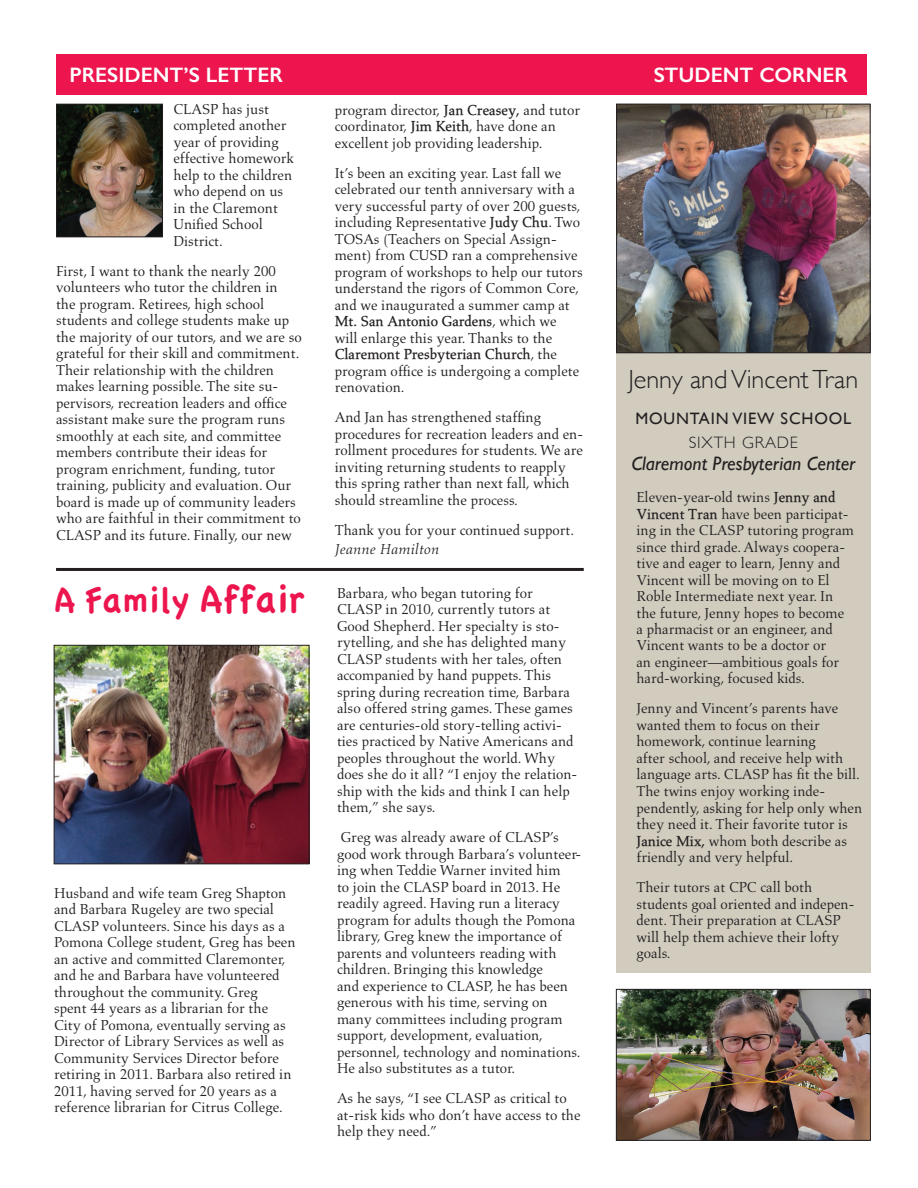
<style>
.page{position:relative;width:918px;height:1188px;background:#fff}
.page>*{position:absolute;margin:0;border:0;box-sizing:border-box;transform-origin:0 0}
.t1{font:37.5px "Apple Casual";color:#ed154e}
.t2{font:300 26.25px "Gill Sans";color:#231f20}
.t3{font:600 21px "Gill Sans";color:#fff}
.t4{font:italic 19.5px "Gill Sans";color:#231f20}
.t5{font:16.5px "Gill Sans";letter-spacing:.05em;color:#231f20}
.t6{font:300 16.5px "Gill Sans";letter-spacing:.05em;color:#231f20}
.t7{font:14.7px/16.5px "Aldus";color:#231f20}
.t8{font:italic 14.7px "Aldus";color:#231f20}
.s1{font-size:40.5px}
.s2{font-weight:700}
</style>
<div class="page">
<div style="left:56px;top:54px;width:810px;height:40px;background:#ed154e"></div>
<div style="left:616px;top:292px;width:255px;height:681px;background:#d2ccbf"></div>
<img style="left:58px;top:106px;width:103px;height:129px">
<div style="left:56px;top:104px;width:107px;height:133px;border:1px solid #231f20"></div>
<img style="left:618px;top:106px;width:251px;height:245px">
<div style="left:616px;top:104px;width:255px;height:249px;border:1px solid #231f20"></div>
<hr style="left:56px;top:568px;width:528px;height:3px;background:#231f20">
<img style="left:56px;top:647px;width:251px;height:215px">
<div style="left:54px;top:645px;width:255px;height:219px;border:1px solid #231f20"></div>
<img style="left:618px;top:991px;width:251px;height:147px">
<div style="left:616px;top:989px;width:255px;height:151px;border:1px solid #231f20"></div>
<h3 class="t3" style="left:70px;top:62px;width:215px">PRESIDENT’S LETTER</h3>
<h3 class="t3" style="left:654px;top:62px;width:196px">STUDENT CORNER</h3>
<p class="t7" style="left:173px;top:101px;width:122px">CLASP has just completed another year of providing effective homework help to the children who depend on us in the Claremont<br>Unified School<br>District.</p>
<p class="t7" style="left:56px;top:263px;width:247px">First, I want to thank the nearly 200 volunteers who tutor the children in<br>the program. Retirees, high school students and college students make up the majority of our tutors, and we are so grateful for their skill and commitment.<br>Their relationship with the children makes learning possible. The site su&shy;pervisors, recreation leaders and office assistant make sure the program runs smoothly at each site, and committee members contribute their ideas for program enrichment, funding, tutor training, publicity and evaluation. Our board is made up of community leaders who are faithful in their commitment to CLASP and its future. Finally, our new</p>
<h1 class="t1" style="left:54px;top:580px;width:253px">A Family <span class="s1">Affair</span></h1>
<p class="t7" style="left:54px;top:885px;width:243px">Husband and wife team Greg Shapton and Barbara Rugeley are two special CLASP volunteers. Since his days as a Pomona College student, Greg has been an active and committed Claremonter, and he and Barbara have volunteered throughout the community. Greg<br>spent 44 years as a librarian for the City of Pomona, eventually serving as Director of Library Services as well as Community Services Director before retiring in 2011. Barbara also retired in 2011, having served for 20 years as a reference librarian for Citrus College.</p>
<p class="t7" style="left:335px;top:102px;width:247px">program director, <span class="s2">Jan Creasey,</span> and tutor coordinator, <span class="s2">Jim Keith</span>, have done an excellent job providing leadership.</p>
<p class="t7" style="left:335px;top:165px;width:250px">It’s been an exciting year. Last fall we celebrated our tenth anniversary with a very successful party of over 200 guests, including Representative <span class="s2">Judy Chu</span>. Two TOSAs (Teachers on Special Assign&shy;ment) from CUSD ran a comprehensive program of workshops to help our tutors understand the rigors of Common Core, and we inaugurated a summer camp at <span class="s2">Mt. San Antonio Gardens</span>, which we will enlarge this year. Thanks to the <span class="s2">Claremont Presbyterian Church</span>, the program office is undergoing a complete renovation.</p>
<p class="t7" style="left:335px;top:409px;width:250px">And Jan has strengthened staffing procedures for recreation leaders and en&shy;rollment procedures for students. We are inviting returning students to reapply this spring rather than next fall, which should streamline the process.</p>
<p class="t7" style="left:335px;top:522px;width:241px">Thank you for your continued support.</p>
<p class="t8" style="left:335px;top:541px;width:106px">Jeanne Hamilton</p>
<p class="t7" style="left:337px;top:585px;width:242px">Barbara, who began tutoring for CLASP in 2010, currently tutors at Good Shepherd. Her specialty is sto&shy;rytelling, and she has delighted many CLASP students with her tales, often accompanied by hand puppets. This spring during recreation time, Barbara also offered string games. These games are centuries-old story-telling activi&shy;ties practiced by Native Americans and peoples throughout the world. Why does she do it all? “I enjoy the relation&shy;ship with the kids and think I can help them,” she says.</p>
<p class="t7" style="left:337px;top:829px;width:246px">Greg was already aware of CLASP’s good work through Barbara’s volunteer&shy;ing when Teddie Warner invited him<br>to join the CLASP board in 2013. He readily agreed. Having run a literacy program for adults though the Pomona library, Greg knew the importance of parents and volunteers reading with children. Bringing this knowledge<br>and experience to CLASP, he has been generous with his time, serving on many committees including program support, development, evaluation, personnel, technology and nominations.<br>He also substitutes as a tutor.</p>
<p class="t7" style="left:337px;top:1090px;width:245px">As he says, “I see CLASP as critical to at-risk kids who don’t have access to the help they need.”</p>
<h2 class="t2" style="left:628px;top:358px;width:231px">Jenny and Vincent Tran</h2>
<p class="t5" style="left:635px;top:409px;width:217px">MOUNTAIN VIEW SCHOOL</p>
<p class="t6" style="left:689px;top:430px;width:111px">SIXTH GRADE</p>
<h3 class="t4" style="left:631px;top:452px;width:225px">Claremont Presbyterian Center</h3>
<p class="t7" style="left:636px;top:489px;width:219px">Eleven-year-old twins <span class="s2">Jenny and<br>Vincent Tran</span> have been participat&shy;ing in the CLASP tutoring program since third grade. Always coopera&shy;tive and eager to learn, Jenny and<br>Vincent will be moving on to El<br>Roble Intermediate next year. In the future, Jenny hopes to become a pharmacist or an engineer, and<br>Vincent wants to be a doctor or<br>an engineer—ambitious goals for hard-working, focused kids.</p>
<p class="t7" style="left:636px;top:701px;width:227px">Jenny and Vincent’s parents have wanted them to focus on their homework, continue learning<br>after school, and receive help with language arts. CLASP has fit the bill.<br>The twins enjoy working inde&shy;pendently, asking for help only when they need it. Their favorite tutor is<br><span class="s2">Janice Mix,</span> whom both describe as friendly and very helpful.</p>
<p class="t7" style="left:636px;top:879px;width:220px">Their tutors at CPC call both students goal oriented and indepen&shy;dent. Their preparation at CLASP will help them achieve their lofty goals.</p>
</div>
